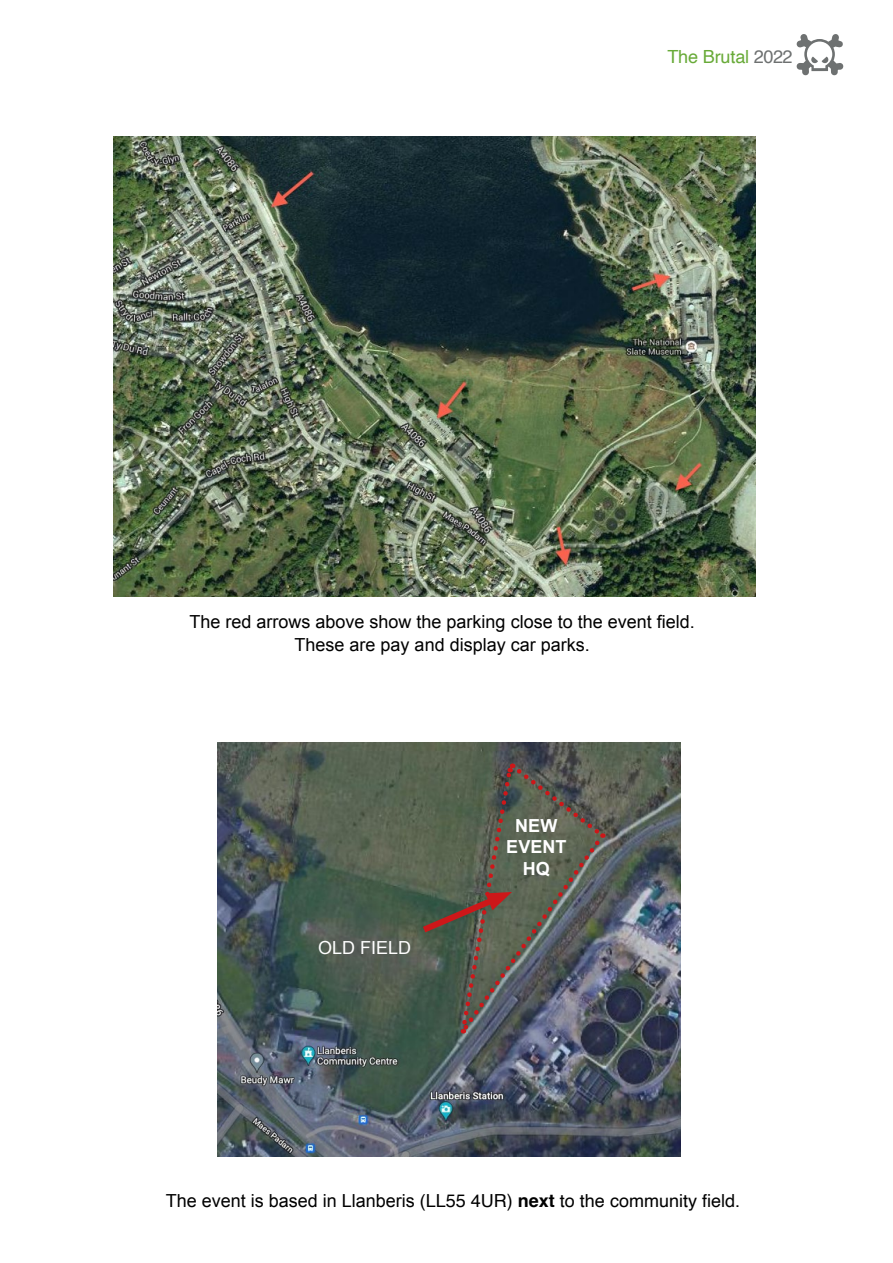
<style>
.page{position:relative;width:893px;height:1263px;background:#fff}
.page>*{position:absolute;margin:0;border:0;box-sizing:border-box;transform-origin:0 0}
.t1{font:18.15px "Helvetica";letter-spacing:-.01em;color:#68aa38}
.t2{font:18px/22.5px "Arial";color:#000;text-align:center}
.t3{font:18px "Helvetica";color:#000}
.t4{font:700 18px/21.6px "Arial";color:#fff;text-align:center}
.t5{font:18px "Arial";color:#fff}
.s1{color:#6e7171}
.s2{font-family:"Arial"}
.s3{font-weight:700}
</style>
<div class="page">
<svg style="left:796px;top:34px;width:48px;height:42px"></svg>
<img style="left:217px;top:742px;width:463px;height:414px">
<svg style="left:416px;top:760px;width:189px;height:274px;background:#5b5e57"></svg>
<img style="left:113px;top:136px;width:643px;height:460px">
<p class="t1" style="left:667px;top:42px;width:127px">The Brutal <span class="s1">2022</span></p>
<p class="t2" style="left:189px;top:611px;width:507px">The red arrows above show the parking close to the event field.<br>These are pay and display car parks.</p>
<p class="t5" style="left:318px;top:935px;width:95px">OLD FIELD</p>
<p class="t4" style="left:506px;top:815px;width:62px">NEW<br>EVENT<br>HQ</p>
<p class="t3" style="left:166px;top:1187px;width:576px"><span class="s2">The event is based in Llanberis (</span>LL55 4UR) <span class="s3">next</span> to the community field.</p>
</div>
